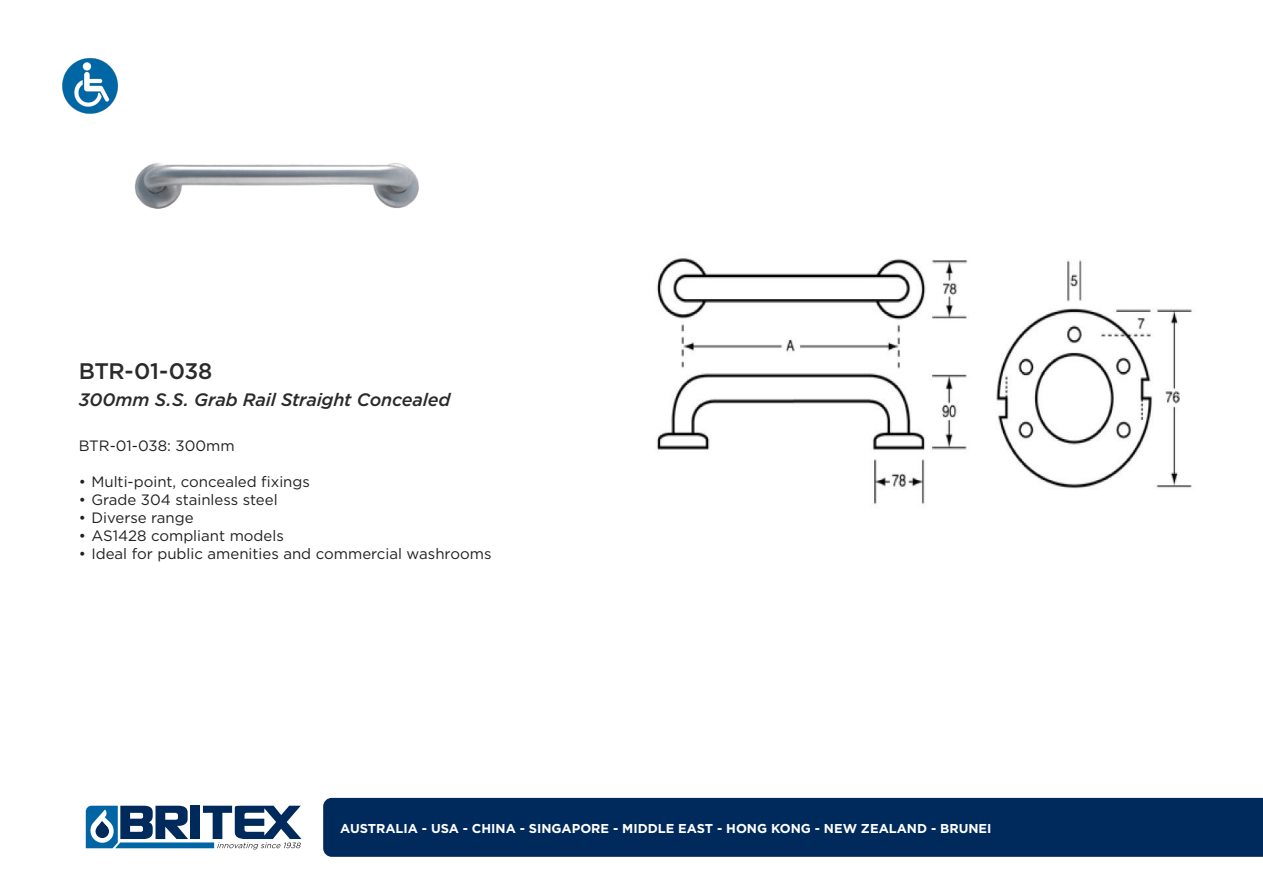
<style>
.page{position:relative;width:1263px;height:893px;background:#fff}
.page>*{position:absolute;margin:0;border:0;box-sizing:border-box;transform-origin:0 0}
.t1{font:500 22.5px "Gotham";letter-spacing:-.02em;color:#2b292a}
.index_title{font:italic 500 18px "Gotham";letter-spacing:-.01em;color:#2b292a}
.t2{font:15px "Gotham";color:#231f20}
.address{font:700 12.9px "Gotham";color:#fff}
</style>
<div class="page">
<div style="left:323px;top:798px;width:940px;height:59px;background:#00295c"></div>
<svg style="left:86px;top:806px;width:215px;height:43px"></svg>
<img style="left:134px;top:163px;width:285px;height:46px">
<img style="left:656px;top:258px;width:536px;height:246px">
<img style="left:62px;top:57px;width:56px;height:57px">
<p class="t1" style="left:79px;top:358px;width:135px">BTR-01-038</p>
<p class="index_title" style="left:79px;top:390px;width:373px">300mm S.S. Grab Rail Straight Concealed</p>
<p class="t2" style="left:79px;top:437px;width:158px">BTR-01-038: 300mm</p>
<p class="t2" style="left:79px;top:473px;width:233px">• Multi-point, concealed fixings</p>
<p class="t2" style="left:79px;top:491px;width:200px">• Grade 304 stainless steel</p>
<p class="t2" style="left:79px;top:509px;width:117px">• Diverse range</p>
<p class="t2" style="left:79px;top:527px;width:207px">• AS1428 compliant models</p>
<p class="t2" style="left:79px;top:545px;width:414px">• Ideal for public amenities and commercial washrooms</p>
<p class="address" style="left:340px;top:821px;width:653px">AUSTRALIA - USA - CHINA - SINGAPORE - MIDDLE EAST - HONG KONG - NEW ZEALAND - BRUNEI</p>
</div>
